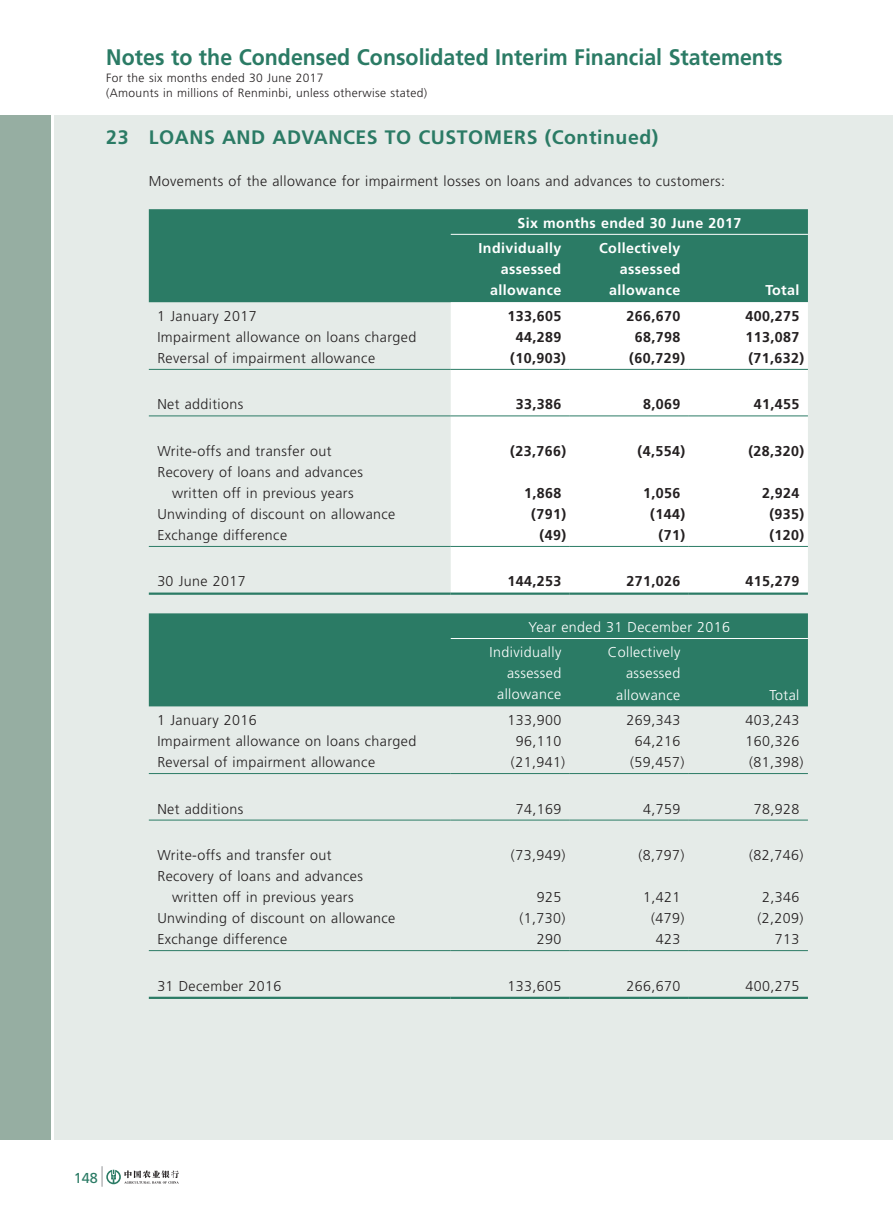
<style>
.page{position:relative;width:893px;height:1212px;background:#fff}
.page>*{position:absolute;margin:0;border:0;box-sizing:border-box;transform-origin:0 0}
.t1{font:700 22.5px "Frutiger LT Std";color:#2b7b65;scale:.95 1}
.t2{font:700 19.5px "Frutiger LT Std";letter-spacing:.03em;color:#2b7b65}
.t3{font:14.4px "Frutiger LT Std";color:#2b7b65}
.t4{font:300 14.25px/21px "Frutiger LT Std";letter-spacing:.03em;color:#231f20;text-align:center}
.t5{font:700 14.25px "Frutiger LT Std";letter-spacing:.03em;color:#231f20}
.t6{font:700 14.25px/21px "Frutiger LT Std";letter-spacing:.03em;color:#fff;text-align:right}
.t7{font:300 14.25px/21px "Frutiger LT Std";letter-spacing:.03em;color:#fff;text-align:right}
.t8{font:300 12px/15px "Frutiger LT Std";letter-spacing:.03em;color:#231f20}
</style>
<div class="page">
<svg style="left:102px;top:1166px;width:77px;height:21px"></svg>
<div style="left:55px;top:115px;width:838px;height:1025px;background:#e5ebe8"></div>
<div style="left:0;top:115px;width:50px;height:1025px;background:#96aea2"></div>
<div style="left:149px;top:209px;width:659px;height:93px;background:#2b7b65"></div>
<div style="left:451px;top:303px;width:357px;height:289px;background:#fff"></div>
<hr style="left:451px;top:234px;width:357px;height:1px;background:#fff">
<hr style="left:149px;top:369px;width:302px;height:1px;background:#2b7b65">
<hr style="left:451px;top:369px;width:119px;height:1px;background:#2b7b65">
<hr style="left:570px;top:369px;width:119px;height:1px;background:#2b7b65">
<hr style="left:689px;top:369px;width:119px;height:1px;background:#2b7b65">
<hr style="left:149px;top:415px;width:302px;height:1px;background:#2b7b65">
<hr style="left:451px;top:415px;width:119px;height:1px;background:#2b7b65">
<hr style="left:570px;top:415px;width:119px;height:1px;background:#2b7b65">
<hr style="left:689px;top:415px;width:119px;height:1px;background:#2b7b65">
<hr style="left:149px;top:546px;width:302px;height:1px;background:#2b7b65">
<hr style="left:451px;top:546px;width:119px;height:1px;background:#2b7b65">
<hr style="left:570px;top:546px;width:119px;height:1px;background:#2b7b65">
<hr style="left:689px;top:546px;width:119px;height:1px;background:#2b7b65">
<hr style="left:149px;top:592px;width:302px;height:3px;background:#2b7b65">
<hr style="left:451px;top:592px;width:119px;height:3px;background:#2b7b65">
<hr style="left:570px;top:592px;width:119px;height:3px;background:#2b7b65">
<hr style="left:689px;top:592px;width:119px;height:3px;background:#2b7b65">
<div style="left:149px;top:613px;width:659px;height:93px;background:#2b7b65"></div>
<hr style="left:451px;top:638px;width:357px;height:1px;background:#fff">
<hr style="left:149px;top:773px;width:302px;height:1px;background:#2b7b65">
<hr style="left:451px;top:773px;width:119px;height:1px;background:#2b7b65">
<hr style="left:570px;top:773px;width:119px;height:1px;background:#2b7b65">
<hr style="left:689px;top:773px;width:119px;height:1px;background:#2b7b65">
<hr style="left:149px;top:820px;width:302px;height:1px;background:#2b7b65">
<hr style="left:451px;top:820px;width:119px;height:1px;background:#2b7b65">
<hr style="left:570px;top:820px;width:119px;height:1px;background:#2b7b65">
<hr style="left:689px;top:820px;width:119px;height:1px;background:#2b7b65">
<hr style="left:149px;top:950px;width:302px;height:1px;background:#2b7b65">
<hr style="left:451px;top:950px;width:119px;height:1px;background:#2b7b65">
<hr style="left:570px;top:950px;width:119px;height:1px;background:#2b7b65">
<hr style="left:689px;top:950px;width:119px;height:1px;background:#2b7b65">
<hr style="left:149px;top:997px;width:302px;height:2px;background:#2b7b65">
<hr style="left:451px;top:997px;width:119px;height:2px;background:#2b7b65">
<hr style="left:570px;top:997px;width:119px;height:2px;background:#2b7b65">
<hr style="left:689px;top:997px;width:119px;height:2px;background:#2b7b65">
<h1 class="t1" style="left:106px;top:44px;width:714px">Notes to the Condensed Consolidated Interim Financial Statements</h1>
<p class="t8" style="left:106px;top:70px;width:322px">For the six months ended 30 June 2017<br>(Amounts in millions of Renminbi, unless otherwise stated)</p>
<h2 class="t2" style="left:106px;top:126px;width:554px">23 LOANS AND ADVANCES TO CUSTOMERS (Continued)</h2>
<p class="t4" style="left:149px;top:171px;width:578px">Movements of the allowance for impairment losses on loans and advances to customers:</p>
<p class="t6" style="left:478px;top:210px;width:264px;line-height:25.5px;text-align:left;text-indent:39px">Six months ended 30 June 2017<br>Individually</p>
<p class="t6" style="left:490px;top:259px;width:73px">assessed allowance</p>
<p class="t6" style="left:599px;top:238px;width:83px">Collectively assessed allowance</p>
<p class="t6" style="left:765px;top:280px;width:36px">Total</p>
<p class="t4" style="left:157px;top:306px;width:101px">1 January 2017</p>
<p class="t5" style="left:507px;top:307px;width:55px">133,605</p>
<p class="t5" style="left:626px;top:307px;width:55px">266,670</p>
<p class="t5" style="left:745px;top:307px;width:55px">400,275</p>
<p class="t4" style="left:157px;top:327px;width:261px">Impairment allowance on loans charged</p>
<p class="t5" style="left:516px;top:328px;width:47px">44,289</p>
<p class="t5" style="left:635px;top:328px;width:47px">68,798</p>
<p class="t5" style="left:745px;top:328px;width:55px">113,087</p>
<p class="t4" style="left:157px;top:348px;width:219px">Reversal of impairment allowance</p>
<p class="t5" style="left:510px;top:349px;width:57px">(10,903)</p>
<p class="t5" style="left:629px;top:349px;width:57px">(60,729)</p>
<p class="t5" style="left:748px;top:349px;width:57px">(71,632)</p>
<p class="t4" style="left:157px;top:394px;width:87px">Net additions</p>
<p class="t5" style="left:516px;top:396px;width:47px">33,386</p>
<p class="t5" style="left:643px;top:396px;width:39px">8,069</p>
<p class="t5" style="left:754px;top:396px;width:47px">41,455</p>
<p class="t4" style="left:157px;top:441px;width:176px">Write-offs and transfer out</p>
<p class="t5" style="left:510px;top:442px;width:57px">(23,766)</p>
<p class="t5" style="left:638px;top:442px;width:49px">(4,554)</p>
<p class="t5" style="left:748px;top:442px;width:57px">(28,320)</p>
<p class="t4" style="left:157px;top:462px;width:207px">Recovery of loans and advances written off in previous years</p>
<p class="t5" style="left:524px;top:484px;width:39px">1,868</p>
<p class="t5" style="left:643px;top:484px;width:39px">1,056</p>
<p class="t5" style="left:762px;top:484px;width:39px">2,924</p>
<p class="t4" style="left:157px;top:504px;width:240px">Unwinding of discount on allowance</p>
<p class="t5" style="left:531px;top:505px;width:36px">(791)</p>
<p class="t5" style="left:650px;top:505px;width:36px">(144)</p>
<p class="t5" style="left:769px;top:505px;width:36px">(935)</p>
<p class="t4" style="left:157px;top:525px;width:131px">Exchange difference</p>
<p class="t5" style="left:539px;top:526px;width:28px">(49)</p>
<p class="t5" style="left:659px;top:526px;width:28px">(71)</p>
<p class="t5" style="left:769px;top:526px;width:36px">(120)</p>
<p class="t4" style="left:157px;top:571px;width:90px">30 June 2017</p>
<p class="t5" style="left:507px;top:573px;width:55px">144,253</p>
<p class="t5" style="left:626px;top:573px;width:55px">271,026</p>
<p class="t5" style="left:746px;top:573px;width:55px">415,279</p>
<p class="t7" style="left:490px;top:614px;width:242px;line-height:25.5px;text-align:left;text-indent:39px">Year ended 31 December 2016<br>Individually</p>
<p class="t7" style="left:497px;top:663px;width:66px">assessed allowance</p>
<p class="t7" style="left:608px;top:642px;width:74px">Collectively assessed allowance</p>
<p class="t7" style="left:769px;top:684px;width:32px">Total</p>
<p class="t4" style="left:157px;top:710px;width:101px">1 January 2016</p>
<p class="t4" style="left:507px;top:710px;width:55px">133,900</p>
<p class="t4" style="left:626px;top:710px;width:55px">269,343</p>
<p class="t4" style="left:745px;top:710px;width:55px">403,243</p>
<p class="t4" style="left:157px;top:731px;width:261px">Impairment allowance on loans charged</p>
<p class="t4" style="left:516px;top:731px;width:47px">96,110</p>
<p class="t4" style="left:635px;top:731px;width:47px">64,216</p>
<p class="t4" style="left:745px;top:731px;width:55px">160,326</p>
<p class="t4" style="left:157px;top:752px;width:219px">Reversal of impairment allowance</p>
<p class="t4" style="left:511px;top:752px;width:56px">(21,941)</p>
<p class="t4" style="left:630px;top:752px;width:56px">(59,457)</p>
<p class="t4" style="left:749px;top:752px;width:56px">(81,398)</p>
<p class="t4" style="left:157px;top:798px;width:87px">Net additions</p>
<p class="t4" style="left:516px;top:798px;width:47px">74,169</p>
<p class="t4" style="left:643px;top:798px;width:39px">4,759</p>
<p class="t4" style="left:754px;top:798px;width:47px">78,928</p>
<p class="t4" style="left:157px;top:845px;width:176px">Write-offs and transfer out</p>
<p class="t4" style="left:511px;top:845px;width:56px">(73,949)</p>
<p class="t4" style="left:638px;top:845px;width:47px">(8,797)</p>
<p class="t4" style="left:749px;top:845px;width:56px">(82,746)</p>
<p class="t4" style="left:157px;top:866px;width:207px">Recovery of loans and advances written off in previous years</p>
<p class="t4" style="left:537px;top:887px;width:26px">925</p>
<p class="t4" style="left:643px;top:887px;width:39px">1,421</p>
<p class="t4" style="left:762px;top:887px;width:39px">2,346</p>
<p class="t4" style="left:157px;top:908px;width:240px">Unwinding of discount on allowance</p>
<p class="t4" style="left:519px;top:908px;width:47px">(1,730)</p>
<p class="t4" style="left:651px;top:908px;width:35px">(479)</p>
<p class="t4" style="left:757px;top:908px;width:47px">(2,209)</p>
<p class="t4" style="left:157px;top:929px;width:131px">Exchange difference</p>
<p class="t4" style="left:537px;top:929px;width:26px">290</p>
<p class="t4" style="left:656px;top:929px;width:26px">423</p>
<p class="t4" style="left:775px;top:929px;width:26px">713</p>
<p class="t4" style="left:157px;top:975px;width:125px">31 December 2016</p>
<p class="t4" style="left:507px;top:975px;width:55px">133,605</p>
<p class="t4" style="left:626px;top:975px;width:55px">266,670</p>
<p class="t4" style="left:746px;top:975px;width:55px">400,275</p>
<p class="t3" style="left:74px;top:1169px;width:26px">148</p>
</div>
